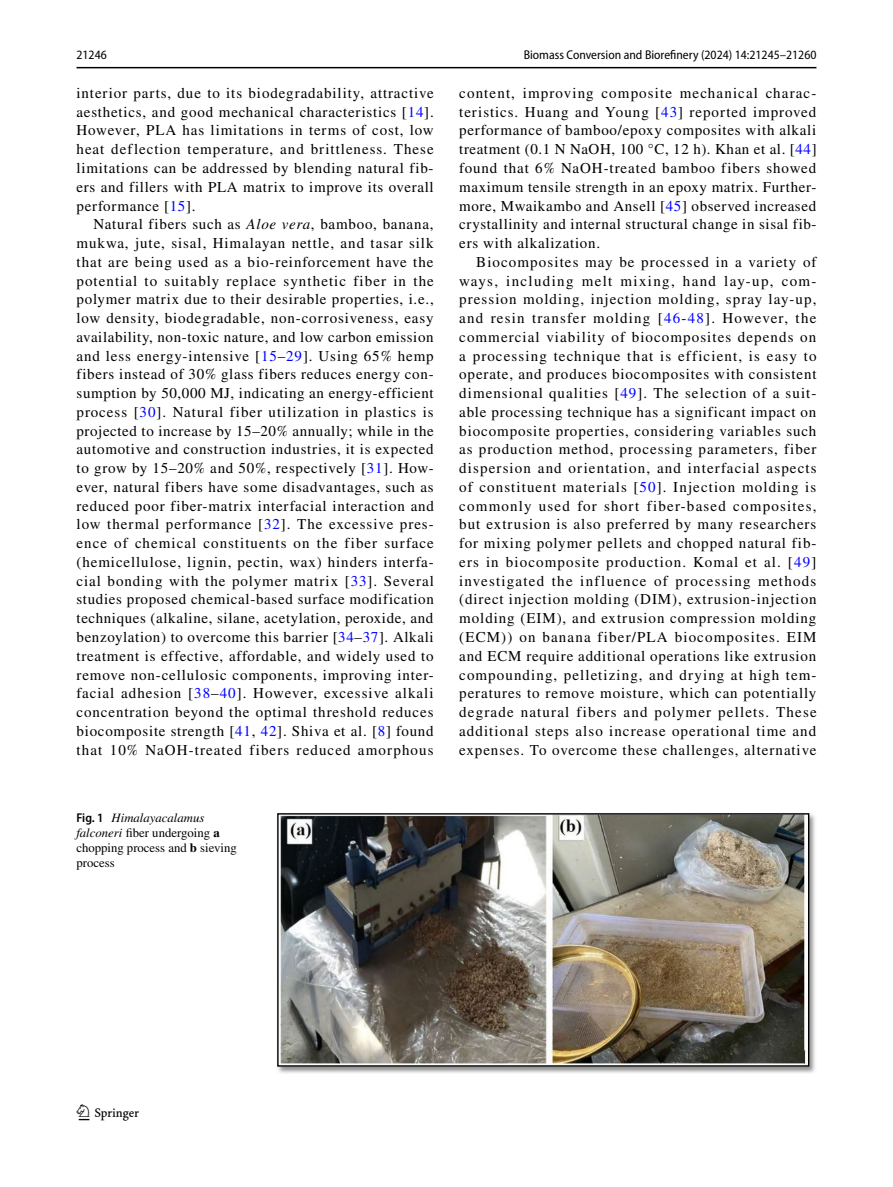
<style>
.page{position:relative;width:893px;height:1187px;background:#fff}
.page>*{position:absolute;margin:0;border:0;box-sizing:border-box;transform-origin:0 0}
.t1{font:22.5px "Springnew Regular 2";color:#000}
.t2{font:15px/18.8px "STIX";letter-spacing:.05em;color:#000;text-align:justify}
.t3{font:12.75px/15px "STIX";color:#000}
.t4{font:semi-condensed 12.75px "Myriad Pro";color:#000}
.s1{color:#00f}
.s2{font-style:italic}
.s3{font-family:"Myriad Pro";font-weight:600;font-stretch:semi-condensed}
.s4{font-weight:700}
</style>
<div class="page">
<hr style="left:77px;top:67px;width:739px;height:1px;background:#000">
<img style="left:277px;top:813px;width:538px;height:260px">
<div style="left:277px;top:813px;width:532px;height:253px;border:1px solid #000"></div>
<p class="t4" style="left:77px;top:48px;width:32px">21246</p>
<p class="t4" style="left:524px;top:48px;width:294px">Biomass Conversion and Biorefinery (2024) 14:21245–21260</p>
<p class="t2" style="left:77px;top:84px;width:359px">interior parts, due to its biodegradability, attractive aesthetics, and good mechanical characteristics [<span class="s1">14</span>].<br>However, PLA has limitations in terms of cost, low heat deflection temperature, and brittleness. These limitations can be addressed by blending natural fib&shy;ers and fillers with PLA matrix to improve its overall performance [<span class="s1">15</span>].</p>
<p class="t2" style="left:77px;top:216px;width:359px;text-indent:17px">Natural fibers such as <span class="s2">Aloe vera</span>, bamboo, banana, mukwa, jute, sisal, Himalayan nettle, and tasar silk that are being used as a bio-reinforcement have the potential to suitably replace synthetic fiber in the polymer matrix due to their desirable properties, i.e., low density, biodegradable, non-corrosiveness, easy availability, non-toxic nature, and low carbon emission and less energy-intensive [<span class="s1">15</span>–<span class="s1">29</span>]. Using 65% hemp fibers instead of 30% glass fibers reduces energy con&shy;sumption by 50,000 MJ, indicating an energy-efficient process [<span class="s1">30</span>]. Natural fiber utilization in plastics is projected to increase by 15–20% annually; while in the automotive and construction industries, it is expected to grow by 15–20% and 50%, respectively [<span class="s1">31</span>]. How&shy;ever, natural fibers have some disadvantages, such as reduced poor fiber-matrix interfacial interaction and low thermal performance [<span class="s1">32</span>]. The excessive pres&shy;ence of chemical constituents on the fiber surface (hemicellulose, lignin, pectin, wax) hinders interfa&shy;cial bonding with the polymer matrix [<span class="s1">33</span>]. Several studies proposed chemical-based surface modification techniques (alkaline, silane, acetylation, peroxide, and benzoylation) to overcome this barrier [<span class="s1">34</span>–<span class="s1">37</span>]. Alkali treatment is effective, affordable, and widely used to remove non-cellulosic components, improving inter&shy;facial adhesion [<span class="s1">38</span>–<span class="s1">40</span>]. However, excessive alkali concentration beyond the optimal threshold reduces biocomposite strength [<span class="s1">41</span>, <span class="s1">42</span>]. Shiva et al. [<span class="s1">8</span>] found that 10% NaOH-treated fibers reduced amorphous</p>
<p class="t3" style="left:77px;top:810px;width:162px"><span class="s3">Fig. 1</span> <span class="s2">Himalayacalamus falconeri</span> fiber undergoing <span class="s4">a </span>chopping process and <span class="s4">b</span> sieving process</p>
<p class="t2" style="left:459px;top:84px;width:359px">content, improving composite mechanical charac&shy;teristics. Huang and Young [<span class="s1">43</span>] reported improved performance of bamboo/epoxy composites with alkali treatment (0.1 N NaOH, 100 °C, 12 h). Khan et al. [<span class="s1">44</span>] found that 6% NaOH-treated bamboo fibers showed maximum tensile strength in an epoxy matrix. Further&shy;more, Mwaikambo and Ansell [<span class="s1">45</span>] observed increased crystallinity and internal structural change in sisal fib&shy;ers with alkalization.</p>
<p class="t2" style="left:459px;top:253px;width:359px;text-indent:17px">Biocomposites may be processed in a variety of ways, including melt mixing, hand lay-up, com&shy;pression molding, injection molding, spray lay-up, and resin transfer molding [<span class="s1">46</span>-<span class="s1">48</span>]. However, the commercial viability of biocomposites depends on a processing technique that is efficient, is easy to operate, and produces biocomposites with consistent dimensional qualities [<span class="s1">49</span>]. The selection of a suit&shy;able processing technique has a significant impact on biocomposite properties, considering variables such as production method, processing parameters, fiber dispersion and orientation, and interfacial aspects of constituent materials [<span class="s1">50</span>]. Injection molding is commonly used for short fiber-based composites, but extrusion is also preferred by many researchers for mixing polymer pellets and chopped natural fib&shy;ers in biocomposite production. Komal et al. [<span class="s1">49</span>] investigated the influence of processing methods (direct injection molding (DIM), extrusion-injection molding (EIM), and extrusion compression molding (ECM)) on banana fiber/PLA biocomposites. EIM and ECM require additional operations like extrusion compounding, pelletizing, and drying at high tem&shy;peratures to remove moisture, which can potentially degrade natural fibers and polymer pellets. These additional steps also increase operational time and expenses. To overcome these challenges, alternative</p>
<h1 class="t1" style="left:79px;top:1104px;width:62px">1 3</h1>
</div>
